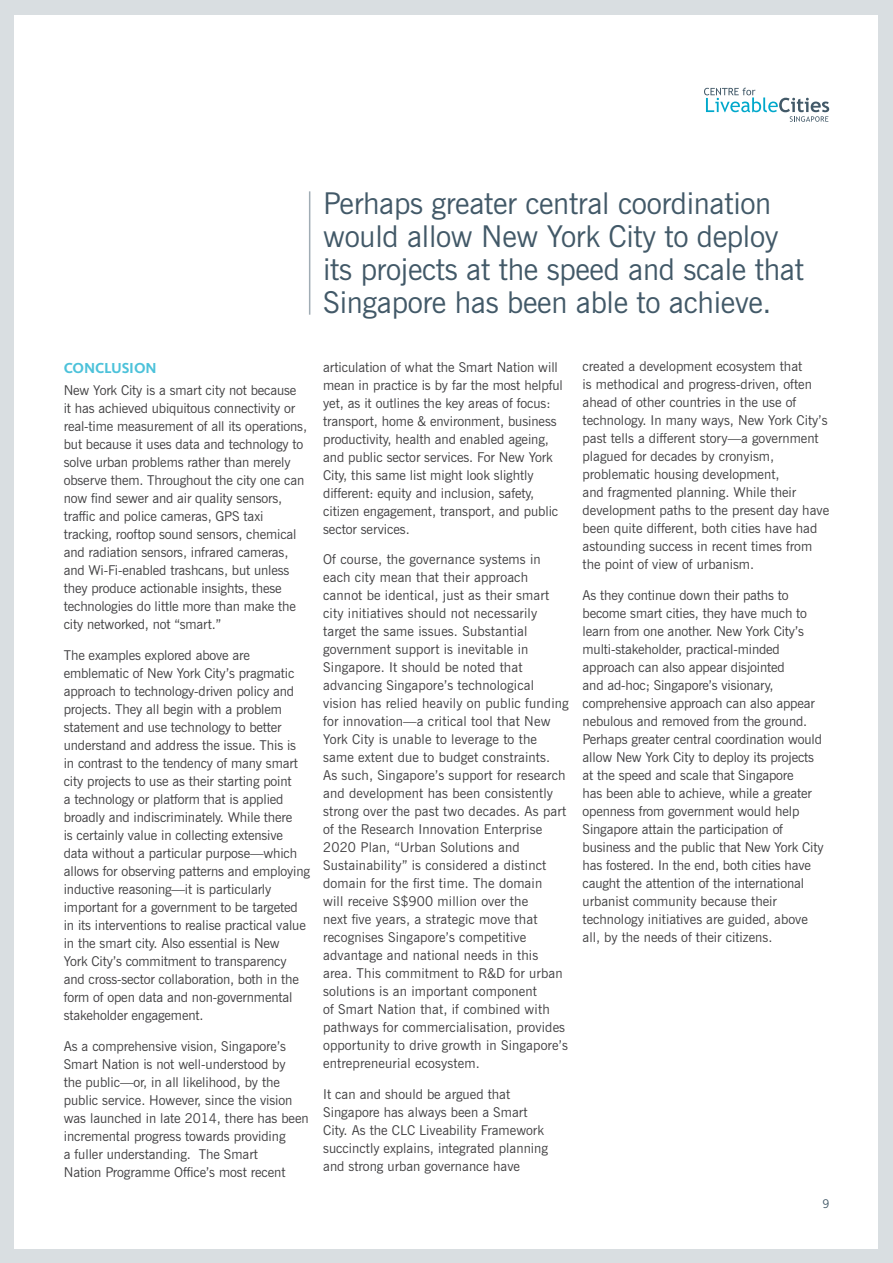
<style>
.page{position:relative;width:893px;height:1263px;background:#d9dee1}
.page>*{position:absolute;margin:0;border:0;box-sizing:border-box;transform-origin:0 0}
.t1{font:30px/33px "News Gothic BT";letter-spacing:-.01em;color:#425968}
.t2{font:700 15px "Kievit OT";letter-spacing:-.01em;color:#4dc2da}
.t3{font:13.5px/18px "News Gothic BT";letter-spacing:-.005em;color:#414042}
.t4{font:12px "News Gothic BT";color:#425968;scale:.95 1}
</style>
<div class="page">
<div style="left:15px;top:15px;width:863px;height:1233px;background:#fff"></div>
<svg style="left:704px;top:88px;width:125px;height:34px"></svg>
<hr style="left:309px;top:191px;width:1px;height:124px;background:#a0acb4">
<h1 class="t1" style="left:323px;top:187px;width:482px">Perhaps greater central coordination would allow New York City to deploy its projects at the speed and scale that Singapore has been able to achieve.</h1>
<p class="t2" style="left:64px;top:359px;width:94px">CONCLUSION</p>
<p class="t3" style="left:64px;top:381px;width:245px">New York City is a smart city not because<br>it has achieved ubiquitous connectivity or real-time measurement of all its operations, but because it uses data and technology to solve urban problems rather than merely observe them. Throughout the city one can now find sewer and air quality sensors, traffic and police cameras, GPS taxi tracking, rooftop sound sensors, chemical and radiation sensors, infrared cameras, and Wi-Fi-enabled trashcans, but unless they produce actionable insights, these technologies do little more than make the city networked, not “smart.”</p>
<p class="t3" style="left:64px;top:646px;width:248px">The examples explored above are emblematic of New York City’s pragmatic approach to technology-driven policy and projects. They all begin with a problem statement and use technology to better understand and address the issue. This is<br>in contrast to the tendency of many smart city projects to use as their starting point<br>a technology or platform that is applied broadly and indiscriminately. While there<br>is certainly value in collecting extensive data without a particular purpose—which allows for observing patterns and employing inductive reasoning—it is particularly important for a government to be targeted in its interventions to realise practical value in the smart city. Also essential is New<br>York City’s commitment to transparency and cross-sector collaboration, both in the form of open data and non-governmental stakeholder engagement.</p>
<p class="t3" style="left:64px;top:1037px;width:246px">As a comprehensive vision, Singapore’s Smart Nation is not well-understood by<br>the public—or, in all likelihood, by the public service. However, since the vision was launched in late 2014, there has been incremental progress towards providing<br>a fuller understanding. The Smart<br>Nation Programme Office’s most recent</p>
<p class="t3" style="left:323px;top:358px;width:241px">articulation of what the Smart Nation will mean in practice is by far the most helpful yet, as it outlines the key areas of focus: transport, home &amp; environment, business productivity, health and enabled ageing, and public sector services. For New York City, this same list might look slightly different: equity and inclusion, safety, citizen engagement, transport, and public sector services.</p>
<p class="t3" style="left:323px;top:550px;width:247px">Of course, the governance systems in each city mean that their approach cannot be identical, just as their smart city initiatives should not necessarily target the same issues. Substantial government support is inevitable in Singapore. It should be noted that advancing Singapore’s technological vision has relied heavily on public funding for innovation—a critical tool that New York City is unable to leverage to the same extent due to budget constraints.<br>As such, Singapore’s support for research and development has been consistently strong over the past two decades. As part of the Research Innovation Enterprise 2020 Plan, “Urban Solutions and Sustainability” is considered a distinct domain for the first time. The domain<br>will receive S$900 million over the<br>next five years, a strategic move that recognises Singapore’s competitive advantage and national needs in this area. This commitment to R&amp;D for urban solutions is an important component<br>of Smart Nation that, if combined with pathways for commercialisation, provides opportunity to drive growth in Singapore’s entrepreneurial ecosystem.</p>
<p class="t3" style="left:323px;top:1085px;width:226px">It can and should be argued that Singapore has always been a Smart City. As the CLC Liveability Framework succinctly explains, integrated planning and strong urban governance have</p>
<p class="t3" style="left:583px;top:357px;width:248px">created a development ecosystem that<br>is methodical and progress-driven, often ahead of other countries in the use of technology. In many ways, New York City’s past tells a different story—a government plagued for decades by cronyism, problematic housing development,<br>and fragmented planning. While their development paths to the present day have been quite different, both cities have had astounding success in recent times from the point of view of urbanism.</p>
<p class="t3" style="left:583px;top:586px;width:242px">As they continue down their paths to become smart cities, they have much to learn from one another. New York City’s multi-stakeholder, practical-minded approach can also appear disjointed<br>and ad-hoc; Singapore’s visionary, comprehensive approach can also appear nebulous and removed from the ground.<br>Perhaps greater central coordination would allow New York City to deploy its projects at the speed and scale that Singapore<br>has been able to achieve, while a greater openness from government would help Singapore attain the participation of business and the public that New York City has fostered. In the end, both cities have caught the attention of the international urbanist community because their technology initiatives are guided, above all, by the needs of their citizens.</p>
<p class="t4" style="left:822px;top:1196px;width:9px">9</p>
</div>
